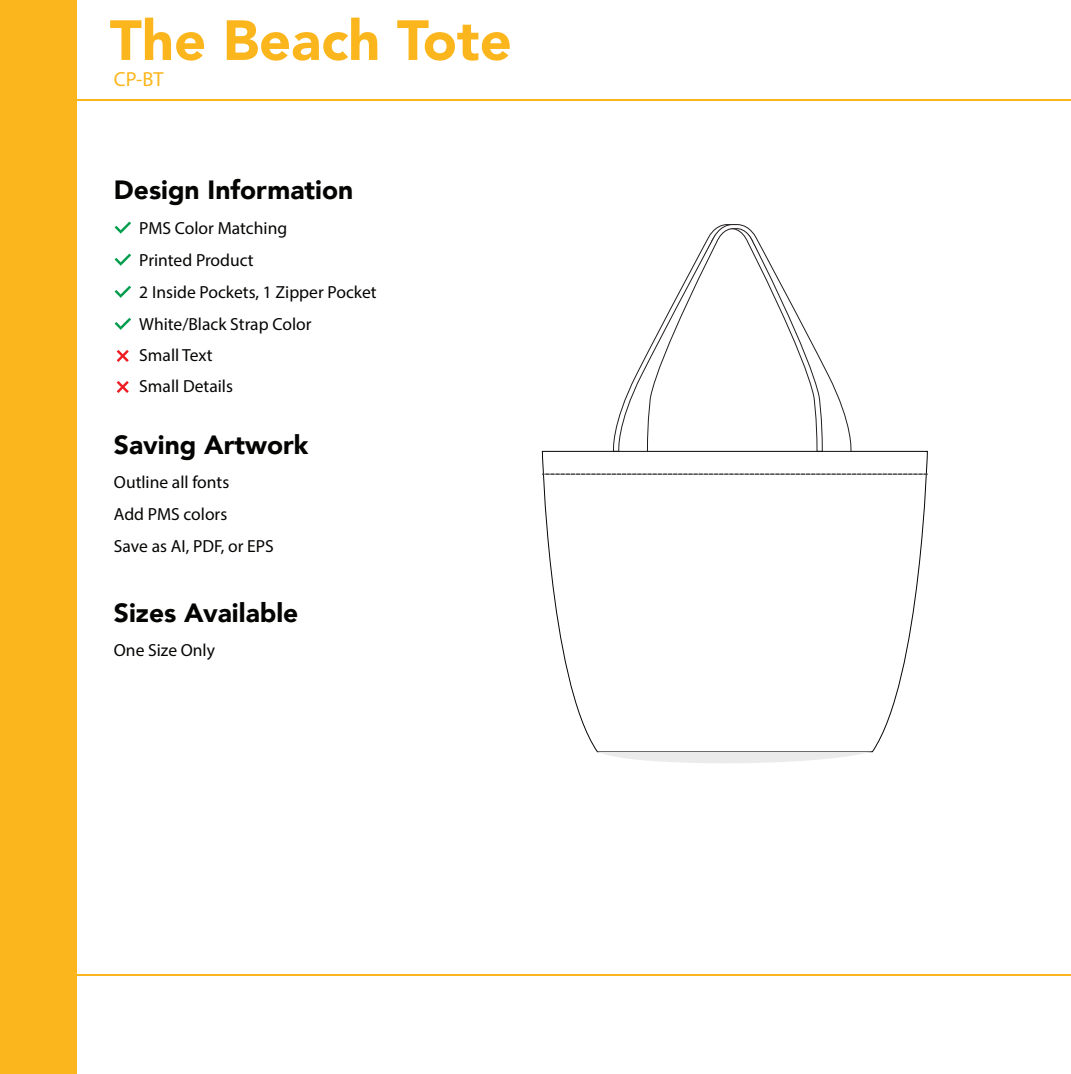
<style>
.page{position:relative;width:1071px;height:1074px;background:#fff}
.page>*{position:absolute;margin:0;border:0;box-sizing:border-box;transform-origin:0 0}
.t1{font:900 56px "Avenir";color:#fcb61d}
.t2{font:900 26.43px "Avenir";color:#040503}
.t3{font:20.47px "Myriad Pro";color:#fcb61d}
.t4{font:17.5px/31px "Myriad Pro";color:#050504}
</style>
<div class="page">
<svg style="left:115px;top:286px;width:16px;height:12px"></svg>
<svg style="left:117px;top:350px;width:12px;height:12px"></svg>
<svg style="left:117px;top:381px;width:12px;height:12px"></svg>
<svg style="left:115px;top:318px;width:16px;height:12px"></svg>
<svg style="left:115px;top:254px;width:16px;height:12px"></svg>
<svg style="left:115px;top:222px;width:16px;height:12px"></svg>
<hr style="left:1px;top:100px;width:1070px;height:1px;background:#fcb61d">
<hr style="left:1px;top:974px;width:1070px;height:1px;background:#fcb61d">
<div style="left:1px;top:0;width:76px;height:1074px;background:#fcb61d"></div>
<svg style="left:542px;top:451px;width:386px;height:301px"></svg>
<svg style="left:597px;top:751px;width:274px;height:12px"></svg>
<hr style="left:542px;top:473px;width:385px;height:2px;background:#989898">
<svg style="left:542px;top:474px;width:385px;height:1px"></svg>
<svg style="left:616px;top:224px;width:237px;height:228px"></svg>
<h1 class="t1" style="left:110px;top:-8px;width:404px">The Beach Tote</h1>
<p class="t3" style="left:114px;top:66px;width:51px">CP-BT</p>
<h2 class="t2" style="left:114px;top:167px;width:241px">Design Information</h2>
<p class="t4" style="left:139px;top:212px;width:149px">PMS Color Matching</p>
<p class="t4" style="left:139px;top:244px;width:116px">Printed Product</p>
<p class="t4" style="left:139px;top:276px;width:239px;line-height:32px">2 Inside Pockets, 1 Zipper Pocket<br>White/Black Strap Color</p>
<p class="t4" style="left:139px;top:340px;width:95px">Small Text<br>Small Details</p>
<h2 class="t2" style="left:114px;top:422px;width:196px">Saving Artwork</h2>
<p class="t4" style="left:114px;top:466px;width:117px">Outline all fonts</p>
<p class="t4" style="left:114px;top:498px;width:115px">Add PMS colors</p>
<p class="t4" style="left:114px;top:530px;width:161px">Save as AI, PDF, or EPS</p>
<h2 class="t2" style="left:114px;top:590px;width:186px">Sizes Available</h2>
<p class="t4" style="left:114px;top:634px;width:103px">One Size Only</p>
</div>
